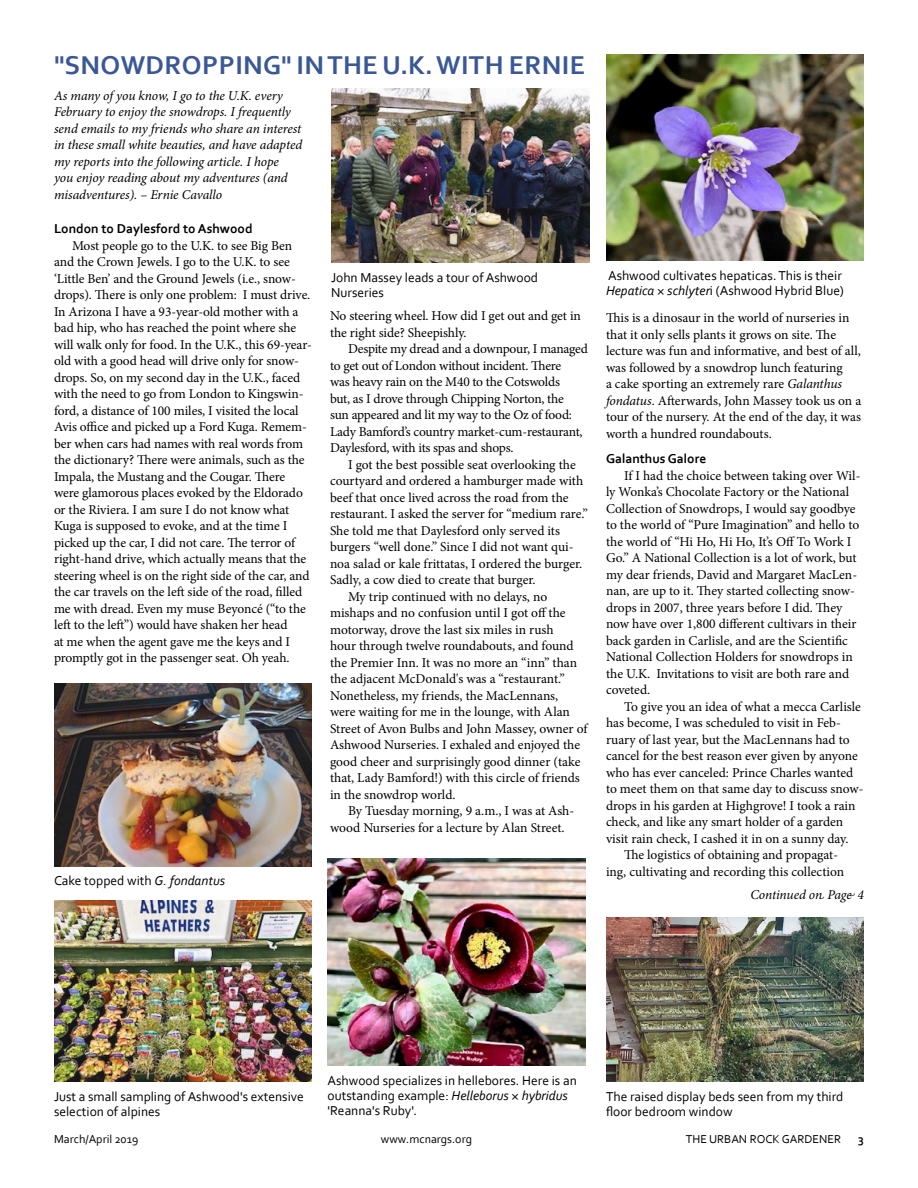
<style>
.page{position:relative;width:918px;height:1188px;background:#fff}
.page>*{position:absolute;margin:0;border:0;box-sizing:border-box;transform-origin:0 0}
.Headline_18_20{font:700 27px "Corbel";letter-spacing:.015em;color:#3a5897}
.Paragraph_Style_1{font:13.5px/16.5px "Minion Pro";letter-spacing:-.005em;color:#000}
.t1{font:13.5px/15px "Corbel";color:#000}
.Continued_on{font:italic 13.5px/16.5px "Minion Pro";letter-spacing:-.01em;color:#000}
.t2{font:700 13.5px "Corbel";color:#000}
.t3{font:12px "Corbel";color:#000}
.t4{font:700 12px "Corbel";color:#000}
.s1{font-style:italic}
</style>
<div class="page">
<img style="left:54px;top:900px;width:258px;height:182px">
<img style="left:331px;top:88px;width:258px;height:175px">
<img style="left:54px;top:683px;width:258px;height:183px">
<img style="left:606px;top:917px;width:258px;height:165px">
<img style="left:328px;top:859px;width:258px;height:207px">
<img style="left:606px;top:54px;width:258px;height:207px">
<p class="Headline_18_20" style="left:54px;top:48px;width:533px">"SNOWDROPPING" IN THE U.K. WITH ERNIE</p>
<p class="Continued_on" style="left:54px;top:87px;width:250px">As many of you know, I go to the U.K. every February to enjoy the snowdrops. I frequently send emails to my friends who share an interest in these small white beauties, and have adapted my reports into the following article. I hope<br>you enjoy reading about my adventures (and misadventures). – Ernie Cavallo</p>
<p class="t2" style="left:54px;top:220px;width:200px">London to Daylesford to Ashwood</p>
<p class="Paragraph_Style_1" style="left:54px;top:237px;width:259px;text-indent:18px">Most people go to the U.K. to see Big Ben and the Crown Jewels. I go to the U.K. to see ‘Little Ben’ and the Ground Jewels (i.e., snow&shy;drops). There is only one problem: I must drive.<br>In Arizona I have a 93-year-old mother with a bad hip, who has reached the point where she will walk only for food. In the U.K., this 69-year&shy;old with a good head will drive only for snow&shy;drops. So, on my second day in the U.K., faced with the need to go from London to Kingswin&shy;ford, a distance of 100 miles, I visited the local Avis office and picked up a Ford Kuga. Remem&shy;ber when cars had names with real words from the dictionary? There were animals, such as the Impala, the Mustang and the Cougar. There were glamorous places evoked by the Eldorado or the Riviera. I am sure I do not know what Kuga is supposed to evoke, and at the time I picked up the car, I did not care. The terror of right-hand drive, which actually means that the steering wheel is on the right side of the car, and the car travels on the left side of the road, filled me with dread. Even my muse Beyoncé (“to the left to the left”) would have shaken her head<br>at me when the agent gave me the keys and I promptly got in the passenger seat. Oh yeah.</p>
<p class="t1" style="left:54px;top:873px;width:173px">Cake topped with <span class="s1">G. fondantus</span></p>
<p class="t1" style="left:331px;top:270px;width:209px">John Massey leads a tour of Ashwood<br>Nurseries</p>
<p class="Paragraph_Style_1" style="left:330px;top:308px;width:252px">No steering wheel. How did I get out and get in the right side? Sheepishly.</p>
<p class="Paragraph_Style_1" style="left:330px;top:341px;width:260px;text-indent:18px">Despite my dread and a downpour, I managed to get out of London without incident. There<br>was heavy rain on the M40 to the Cotswolds<br>but, as I drove through Chipping Norton, the<br>sun appeared and lit my way to the Oz of food:<br>Lady Bamford’s country market-cum-restaurant, Daylesford, with its spas and shops.</p>
<p class="Paragraph_Style_1" style="left:330px;top:456px;width:259px;text-indent:18px">I got the best possible seat overlooking the courtyard and ordered a hamburger made with beef that once lived across the road from the restaurant. I asked the server for “medium rare.” She told me that Daylesford only served its burgers “well done.” Since I did not want qui&shy;noa salad or kale frittatas, I ordered the burger.<br>Sadly, a cow died to create that burger.</p>
<p class="Paragraph_Style_1" style="left:330px;top:588px;width:259px;text-indent:18px">My trip continued with no delays, no mishaps and no confusion until I got off the motorway, drove the last six miles in rush<br>hour through twelve roundabouts, and found the Premier Inn. It was no more an “inn” than the adjacent McDonald's was a “restaurant.” Nonetheless, my friends, the MacLennans,<br>were waiting for me in the lounge, with Alan Street of Avon Bulbs and John Massey, owner of Ashwood Nurseries. I exhaled and enjoyed the good cheer and surprisingly good dinner (take that, Lady Bamford!) with this circle of friends in the snowdrop world.</p>
<p class="Paragraph_Style_1" style="left:330px;top:803px;width:246px;text-indent:18px">By Tuesday morning, 9 a.m., I was at Ash&shy;wood Nurseries for a lecture by Alan Street.</p>
<p class="t1" style="left:606px;top:268px;width:239px">Ashwood cultivates hepaticas. This is their<br><span class="s1">Hepatica schlyter</span>i (Ashwood Hybrid Blue)</p>
<p class="Paragraph_Style_1" style="left:606px;top:310px;width:257px">This is a dinosaur in the world of nurseries in that it only sells plants it grows on site. The lecture was fun and informative, and best of all, was followed by a snowdrop lunch featuring<br>a cake sporting an extremely rare <span class="s1">Galanthus fondatus</span>. Afterwards, John Massey took us on a tour of the nursery. At the end of the day, it was worth a hundred roundabouts.</p>
<p class="t2" style="left:606px;top:450px;width:102px">Galanthus Galore</p>
<p class="Paragraph_Style_1" style="left:606px;top:467px;width:256px;text-indent:18px">If I had the choice between taking over Wil&shy;ly Wonka’s Chocolate Factory or the National Collection of Snowdrops, I would say goodbye to the world of “Pure Imagination” and hello to the world of “Hi Ho, Hi Ho, It’s Off To Work I Go.” A National Collection is a lot of work, but my dear friends, David and Margaret MacLen&shy;nan, are up to it. They started collecting snow&shy;drops in 2007, three years before I did. They now have over 1,800 different cultivars in their back garden in Carlisle, and are the Scientific National Collection Holders for snowdrops in the U.K. Invitations to visit are both rare and coveted.</p>
<p class="Paragraph_Style_1" style="left:606px;top:698px;width:259px;text-indent:18px">To give you an idea of what a mecca Carlisle has become, I was scheduled to visit in Feb&shy;ruary of last year, but the MacLennans had to cancel for the best reason ever given by anyone who has ever canceled: Prince Charles wanted to meet them on that same day to discuss snow&shy;drops in his garden at Highgrove! I took a rain check, and like any smart holder of a garden visit rain check, I cashed it in on a sunny day.</p>
<p class="Paragraph_Style_1" style="left:606px;top:847px;width:240px;text-indent:18px">The logistics of obtaining and propagat&shy;ing, cultivating and recording this collection</p>
<p class="Continued_on" style="left:750px;top:886px;width:115px">Continued on Page 4</p>
<p class="t1" style="left:54px;top:1089px;width:251px">Just a small sampling of Ashwood's extensive selection of alpines</p>
<p class="t1" style="left:328px;top:1073px;width:251px">Ashwood specializes in hellebores. Here is an outstanding example: <span class="s1">Helleborus hybridus </span>'Reanna's Ruby'.</p>
<p class="t1" style="left:606px;top:1089px;width:239px">The raised display beds seen from my third floor bedroom window</p>
<p class="t3" style="left:54px;top:1131px;width:86px">March/April 2019</p>
<p class="t3" style="left:381px;top:1131px;width:93px">www.mcnargs.org</p>
<p class="t3" style="left:686px;top:1131px;width:157px">THE URBAN ROCK GARDENER</p>
<p class="t4" style="left:858px;top:1131px;width:7px">3</p>
</div>
